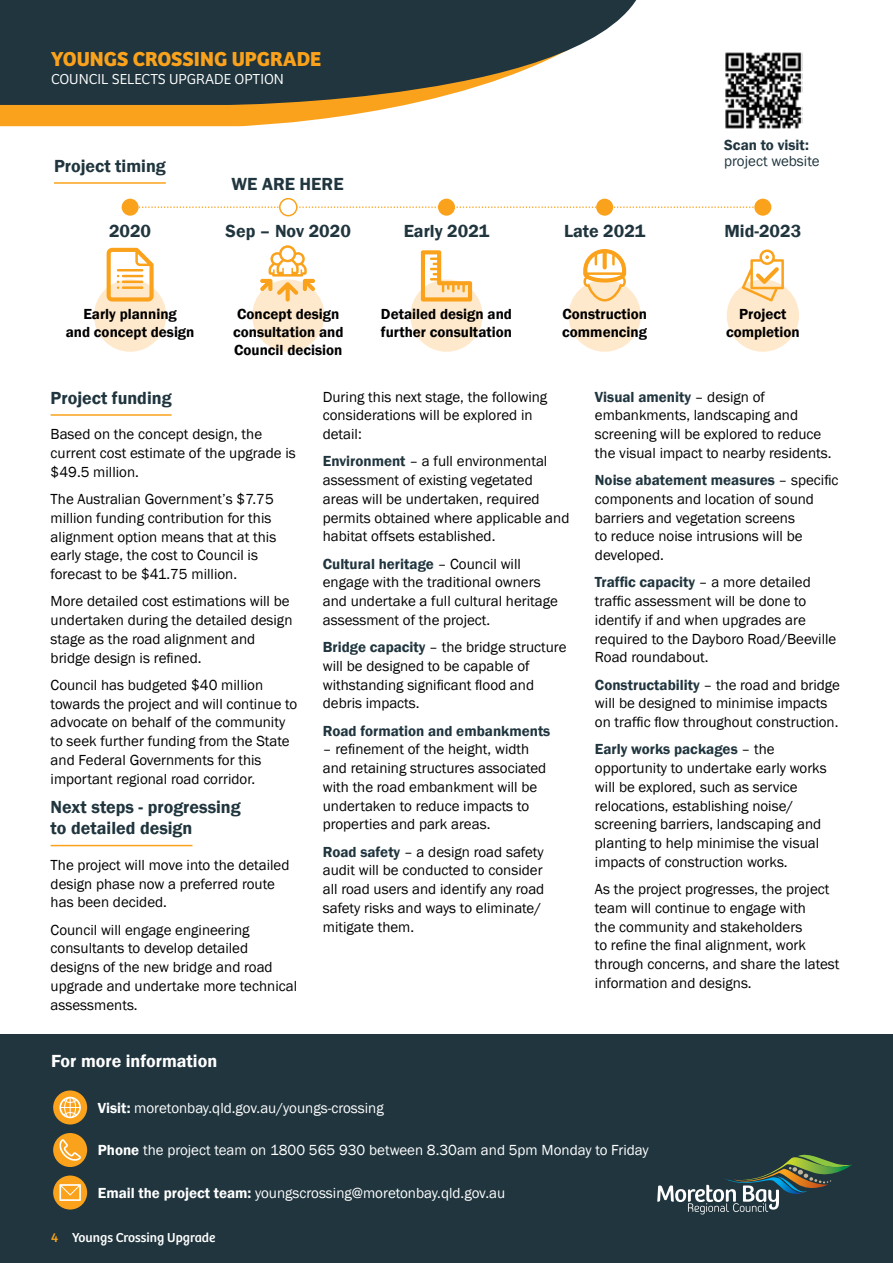
<style>
.page{position:relative;width:893px;height:1263px;background:#fff}
.page>*{position:absolute;margin:0;border:0;box-sizing:border-box;transform-origin:0 0}
.t1{font:700 21px "Bree";color:#faa21b}
.t2{font:600 18px/21px "Franklin Gothic";color:#20353e}
.t3{font:600 18px "Franklin Gothic";color:#fff}
.t4{font:15px/18.8px "Franklin Gothic";color:#000}
.t5{font:15px "Franklin Gothic";color:#fff}
.t6{font:600 15px/18px "Franklin Gothic";color:#000}
.t7{font:600 15px "Franklin Gothic";color:#20353e}
.t8{font:300 15px "Bree";color:#fff}
.t9{font:15px "Franklin Gothic";color:#20353e}
.t10{font:13.5px "Bree";color:#fff}
.s1{font-weight:600;color:#20353e}
.s2{font-weight:600}
.s3{color:#faa21b}
</style>
<div class="page">
<div style="left:0;top:1034px;width:893px;height:229px;background:#20353e"></div>
<svg style="left:0;top:105px;width:405px;height:21px;fill:#faa21b"></svg>
<svg style="left:0;top:0;width:637px;height:105px;fill:#20353e"></svg>
<hr style="left:54px;top:182px;width:112px;height:2px;background:#faa21b">
<div style="left:53px;top:1090px;width:34px;height:34px;background:#faa21b;border-radius:50%"></div>
<svg style="left:59px;top:1097px;width:22px;height:21px"></svg>
<div style="left:53px;top:1133px;width:34px;height:34px;background:#faa21b;border-radius:50%"></div>
<svg style="left:59px;top:1139px;width:22px;height:22px"></svg>
<div style="left:53px;top:1175px;width:34px;height:34px;background:#faa21b;border-radius:50%"></div>
<svg style="left:59px;top:1184px;width:22px;height:17px"></svg>
<svg style="left:657px;top:1154px;width:195px;height:60px"></svg>
<div style="left:94px;top:279px;width:72px;height:73px;background:#ffe9cc;border-radius:50%"></div>
<div style="left:252px;top:279px;width:72px;height:73px;background:#ffe9cc;border-radius:50%"></div>
<div style="left:410px;top:279px;width:73px;height:73px;background:#ffe9cc;border-radius:50%"></div>
<div style="left:568px;top:279px;width:73px;height:73px;background:#ffe9cc;border-radius:50%"></div>
<div style="left:727px;top:279px;width:72px;height:73px;background:#ffe9cc;border-radius:50%"></div>
<svg style="left:107px;top:248px;width:47px;height:53px"></svg>
<svg style="left:139px;top:206px;width:615px;height:2px"></svg>
<div style="left:122px;top:199px;width:17px;height:17px;background:#faa21b;border-radius:50%"></div>
<div style="left:280px;top:199px;width:17px;height:17px;background:#fff;border-radius:50%"></div>
<div style="left:279px;top:198px;width:19px;height:18px;border:2px solid #faa21b;border-radius:50%"></div>
<div style="left:438px;top:199px;width:17px;height:17px;background:#faa21b;border-radius:50%"></div>
<div style="left:596px;top:199px;width:17px;height:17px;background:#faa21b;border-radius:50%"></div>
<div style="left:754px;top:199px;width:17px;height:17px;background:#faa21b;border-radius:50%"></div>
<svg style="left:260px;top:245px;width:55px;height:56px"></svg>
<svg style="left:421px;top:250px;width:51px;height:51px"></svg>
<svg style="left:583px;top:249px;width:43px;height:52px"></svg>
<svg style="left:742px;top:249px;width:42px;height:53px"></svg>
<hr style="left:51px;top:414px;width:121px;height:2px;background:#faa21b">
<hr style="left:51px;top:845px;width:141px;height:1px;background:#faa21b">
<img style="left:725px;top:52px;width:77px;height:77px">
<h1 class="t1" style="left:51px;top:46px;width:272px">YOUNGS CROSSING UPGRADE</h1>
<p class="t8" style="left:51px;top:70px;width:234px">COUNCIL SELECTS UPGRADE OPTION</p>
<p class="t2" style="left:54px;top:155px;width:113px">Project timing</p>
<p class="t2" style="left:232px;top:173px;width:114px">WE ARE HERE</p>
<p class="t7" style="left:724px;top:136px;width:86px">Scan to visit:</p>
<p class="t9" style="left:724px;top:151px;width:97px">project website</p>
<p class="t2" style="left:109px;top:220px;width:44px">2020</p>
<p class="t2" style="left:226px;top:220px;width:127px">Sep – Nov 2020</p>
<p class="t2" style="left:404px;top:220px;width:87px">Early 2021</p>
<p class="t2" style="left:564px;top:220px;width:83px">Late 2021</p>
<p class="t2" style="left:724px;top:220px;width:78px">Mid-2023</p>
<p class="t6" style="left:66px;top:306px;width:130px;text-align:center">Early planning<br>and concept design</p>
<p class="t6" style="left:233px;top:306px;width:112px">Concept design consultation and<br>Council decision</p>
<p class="t6" style="left:381px;top:306px;width:133px">Detailed design and further consultation</p>
<p class="t6" style="left:562px;top:306px;width:86px">Construction commencing</p>
<p class="t6" style="left:726px;top:306px;width:75px;text-align:center">Project completion</p>
<p class="t2" style="left:51px;top:387px;width:122px">Project funding</p>
<p class="t4" style="left:51px;top:425px;width:247px">Based on the concept design, the current cost estimate of the upgrade is $49.5 million.</p>
<p class="t4" style="left:51px;top:490px;width:227px">The Australian Government’s $7.75 million funding contribution for this alignment option means that at this early stage, the cost to Council is forecast to be $41.75 million.</p>
<p class="t4" style="left:51px;top:592px;width:243px">More detailed cost estimations will be undertaken during the detailed design stage as the road alignment and bridge design is refined.</p>
<p class="t4" style="left:51px;top:676px;width:248px">Council has budgeted $40 million towards the project and will continue to advocate on behalf of the community to seek further funding from the State and Federal Governments for this important regional road corridor.</p>
<p class="t2" style="left:51px;top:797px;width:192px">Next steps - progressing to detailed design</p>
<p class="t4" style="left:51px;top:856px;width:240px">The project will move into the detailed design phase now a preferred route has been decided.</p>
<p class="t4" style="left:51px;top:921px;width:248px">Council will engage engineering consultants to develop detailed designs of the new bridge and road upgrade and undertake more technical assessments.</p>
<p class="t4" style="left:323px;top:387px;width:226px">During this next stage, the following considerations will be explored in detail:</p>
<p class="t4" style="left:323px;top:452px;width:248px"><span class="s1">Environment</span> – a full environmental assessment of existing vegetated areas will be undertaken, required permits obtained where applicable and habitat offsets established.</p>
<p class="t4" style="left:323px;top:554px;width:237px"><span class="s1">Cultural heritage</span> – Council will engage with the traditional owners and undertake a full cultural heritage assessment of the project.</p>
<p class="t4" style="left:323px;top:638px;width:245px"><span class="s1">Bridge capacity</span> – the bridge structure will be designed to be capable of withstanding significant flood and debris impacts.</p>
<p class="t7" style="left:323px;top:721px;width:229px">Road formation and embankments</p>
<p class="t4" style="left:323px;top:740px;width:225px">– refinement of the height, width and retaining structures associated with the road embankment will be undertaken to reduce impacts to properties and park areas.</p>
<p class="t4" style="left:323px;top:842px;width:223px"><span class="s1">Road safety</span> – a design road safety audit will be conducted to consider all road users and identify any road safety risks and ways to eliminate/ mitigate them.</p>
<p class="t4" style="left:595px;top:387px;width:238px"><span class="s1">Visual amenity</span> – design of embankments, landscaping and screening will be explored to reduce the visual impact to nearby residents.</p>
<p class="t4" style="left:595px;top:471px;width:245px"><span class="s1">Noise abatement measures</span> – specific components and location of sound barriers and vegetation screens<br>to reduce noise intrusions will be developed.</p>
<p class="t4" style="left:595px;top:573px;width:243px"><span class="s1">Traffic capacity</span> – a more detailed traffic assessment will be done to identify if and when upgrades are required to the Dayboro Road/Beeville<br>Road roundabout.</p>
<p class="t4" style="left:595px;top:675px;width:247px"><span class="s1">Constructability</span> – the road and bridge will be designed to minimise impacts on traffic flow throughout construction.</p>
<p class="t4" style="left:595px;top:740px;width:233px"><span class="s1">Early works packages</span> – the opportunity to undertake early works will be explored, such as service relocations, establishing noise/ screening barriers, landscaping and planting to help minimise the visual impacts of construction works.</p>
<p class="t4" style="left:595px;top:880px;width:246px">As the project progresses, the project team will continue to engage with<br>the community and stakeholders<br>to refine the final alignment, work through concerns, and share the latest information and designs.</p>
<p class="t3" style="left:51px;top:1050px;width:168px">For more information</p>
<p class="t5" style="left:98px;top:1098px;width:287px"><span class="s2">Visit:</span> moretonbay.qld.gov.au/youngs-crossing</p>
<p class="t5" style="left:98px;top:1141px;width:552px"><span class="s2">Phone</span> the project team on 1800 565 930 between 8.30am and 5pm Monday to Friday</p>
<p class="t5" style="left:98px;top:1183px;width:409px"><span class="s2">Email the project team:</span> youngscrossing@moretonbay.qld.gov.au</p>
<p class="t10" style="left:51px;top:1229px;width:166px"><span class="s3">4</span> Youngs Crossing Upgrade</p>
</div>
